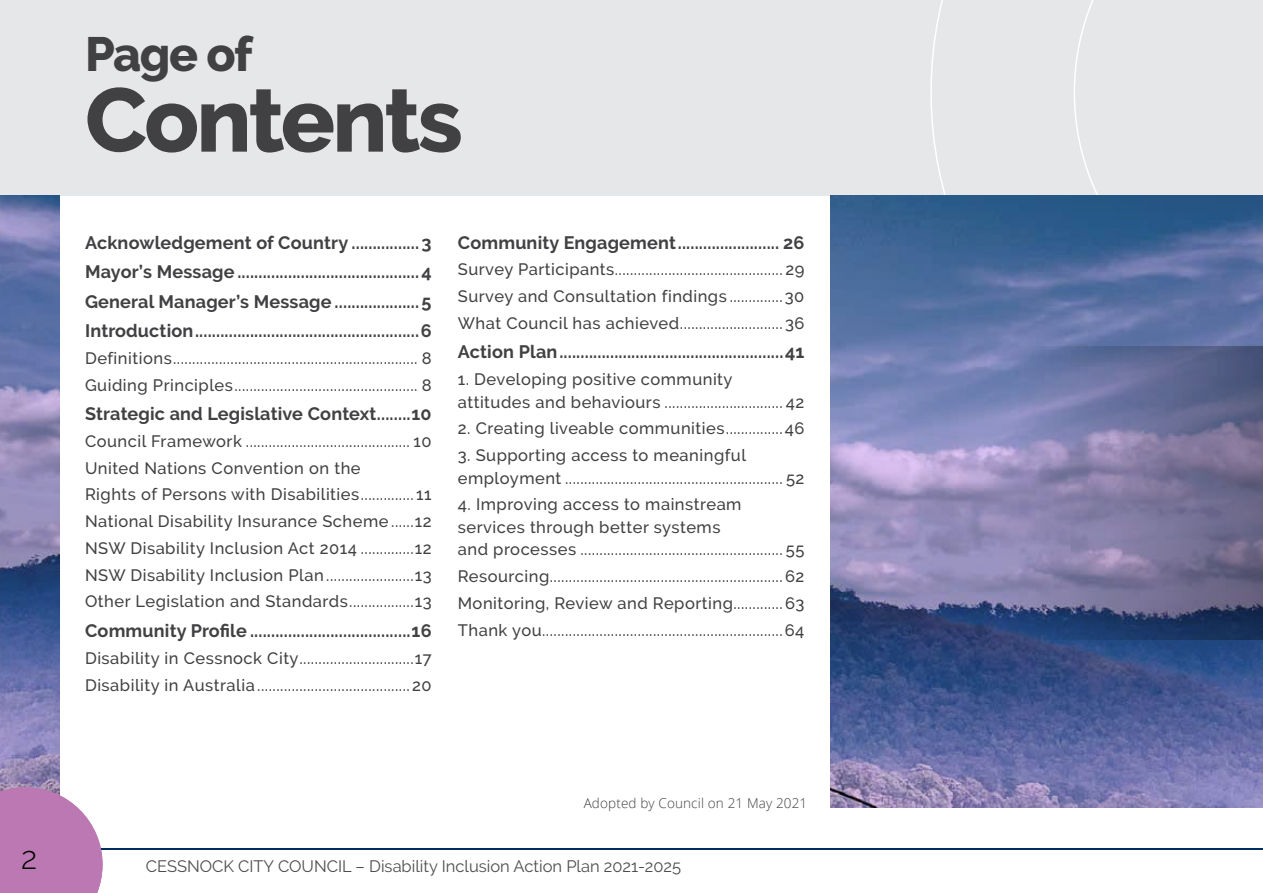
<style>
.page{position:relative;width:1263px;height:893px;background:#fff}
.page>*{position:absolute;margin:0;border:0;box-sizing:border-box;transform-origin:0 0}
.Section_Page_Title{font:800 90px "Raleway";letter-spacing:-.03em;color:#414042}
.Section_Page_Title-2{font:800 48px "Raleway";letter-spacing:-.035em;color:#414042}
.SUBTITLES{font:300 31.5px "Raleway";color:#000}
.TOC_Section_Heading{font:700 18px "Raleway";letter-spacing:.01em;color:#414042}
.TOC_Heading_1{font:500 16.5px/22.5px "Raleway";letter-spacing:.03em;color:#414042}
.t1{font:16.5px "Raleway";color:#4d4d4f}
.Footnotes{font:300 13.5px "Open Sans";letter-spacing:.01em;color:#414042}
</style>
<div class="page">
<div style="left:0;top:0;width:1263px;height:196px;background:#e6e7e8"></div>
<svg style="left:930px;top:0;width:333px;height:196px"></svg>
<hr style="left:53px;top:848px;width:1210px;height:2px;background:#002d62">
<img style="left:0;top:196px;width:59px;height:591px">
<img style="left:831px;top:196px;width:432px;height:612px">
<svg style="left:831px;top:347px;width:432px;height:293px;background:#7778a3"></svg>
<svg style="left:0;top:787px;width:103px;height:106px;background:#c287bb"></svg>
<p class="SUBTITLES" style="left:21px;top:839px;width:18px">2</p>
<p class="Section_Page_Title-2" style="left:85px;top:26px;width:169px">Page of</p>
<p class="Section_Page_Title" style="left:85px;top:69px;width:379px">Contents</p>
<p class="TOC_Section_Heading" style="left:85px;top:232px;width:348px">Acknowledgement of Country ................3</p>
<p class="TOC_Section_Heading" style="left:85px;top:262px;width:348px">Mayor’s Message ...........................................4</p>
<p class="TOC_Section_Heading" style="left:85px;top:291px;width:348px">General Manager’s Message .................... 5</p>
<p class="TOC_Section_Heading" style="left:85px;top:321px;width:348px">Introduction.....................................................6</p>
<p class="TOC_Heading_1" style="left:85px;top:347px;width:348px">Definitions................................................................ 8</p>
<p class="TOC_Heading_1" style="left:85px;top:374px;width:348px">Guiding Principles................................................ 8</p>
<p class="TOC_Section_Heading" style="left:85px;top:404px;width:348px">Strategic and Legislative Context........10</p>
<p class="TOC_Heading_1" style="left:85px;top:430px;width:348px">Council Framework ........................................... 10</p>
<p class="TOC_Heading_1" style="left:85px;top:457px;width:277px">United Nations Convention on the</p>
<p class="TOC_Heading_1" style="left:85px;top:483px;width:348px">Rights of Persons with Disabilities.............. 11</p>
<p class="TOC_Heading_1" style="left:85px;top:510px;width:348px">National Disability Insurance Scheme ......12</p>
<p class="TOC_Heading_1" style="left:85px;top:537px;width:348px">NSW Disability Inclusion Act 2014 ..............12</p>
<p class="TOC_Heading_1" style="left:85px;top:564px;width:348px">NSW Disability Inclusion Plan .......................13</p>
<p class="TOC_Heading_1" style="left:85px;top:590px;width:348px">Other Legislation and Standards.................13</p>
<p class="TOC_Section_Heading" style="left:85px;top:620px;width:348px">Community Profile ......................................16</p>
<p class="TOC_Heading_1" style="left:85px;top:647px;width:348px">Disability in Cessnock City..............................17</p>
<p class="TOC_Heading_1" style="left:85px;top:673px;width:348px">Disability in Australia ........................................20</p>
<p class="TOC_Section_Heading" style="left:458px;top:232px;width:348px">Community Engagement........................ 26</p>
<p class="TOC_Heading_1" style="left:458px;top:258px;width:348px">Survey Participants............................................ 29</p>
<p class="TOC_Heading_1" style="left:458px;top:285px;width:348px">Survey and Consultation findings ..............30</p>
<p class="TOC_Heading_1" style="left:458px;top:312px;width:348px">What Council has achieved...........................36</p>
<p class="TOC_Section_Heading" style="left:458px;top:342px;width:348px">Action Plan.....................................................41</p>
<p class="TOC_Heading_1" style="left:458px;top:368px;width:348px">1. Developing positive community attitudes and behaviours ............................... 42</p>
<p class="TOC_Heading_1" style="left:458px;top:417px;width:348px">2. Creating liveable communities...............46</p>
<p class="TOC_Heading_1" style="left:458px;top:444px;width:348px">3. Supporting access to meaningful employment ......................................................... 52</p>
<p class="TOC_Heading_1" style="left:458px;top:493px;width:348px">4. Improving access to mainstream services through better systems<br>and processes ..................................................... 55</p>
<p class="TOC_Heading_1" style="left:458px;top:565px;width:348px">Resourcing.............................................................62</p>
<p class="TOC_Heading_1" style="left:458px;top:592px;width:348px">Monitoring, Review and Reporting.............63</p>
<p class="TOC_Heading_1" style="left:458px;top:619px;width:348px">Thank you...............................................................64</p>
<p class="Footnotes" style="left:584px;top:794px;width:225px">Adopted by Council on 21 May 2021</p>
<p class="t1" style="left:146px;top:857px;width:537px">CESSNOCK CITY COUNCIL – Disability Inclusion Action Plan 2021-2025</p>
</div>
